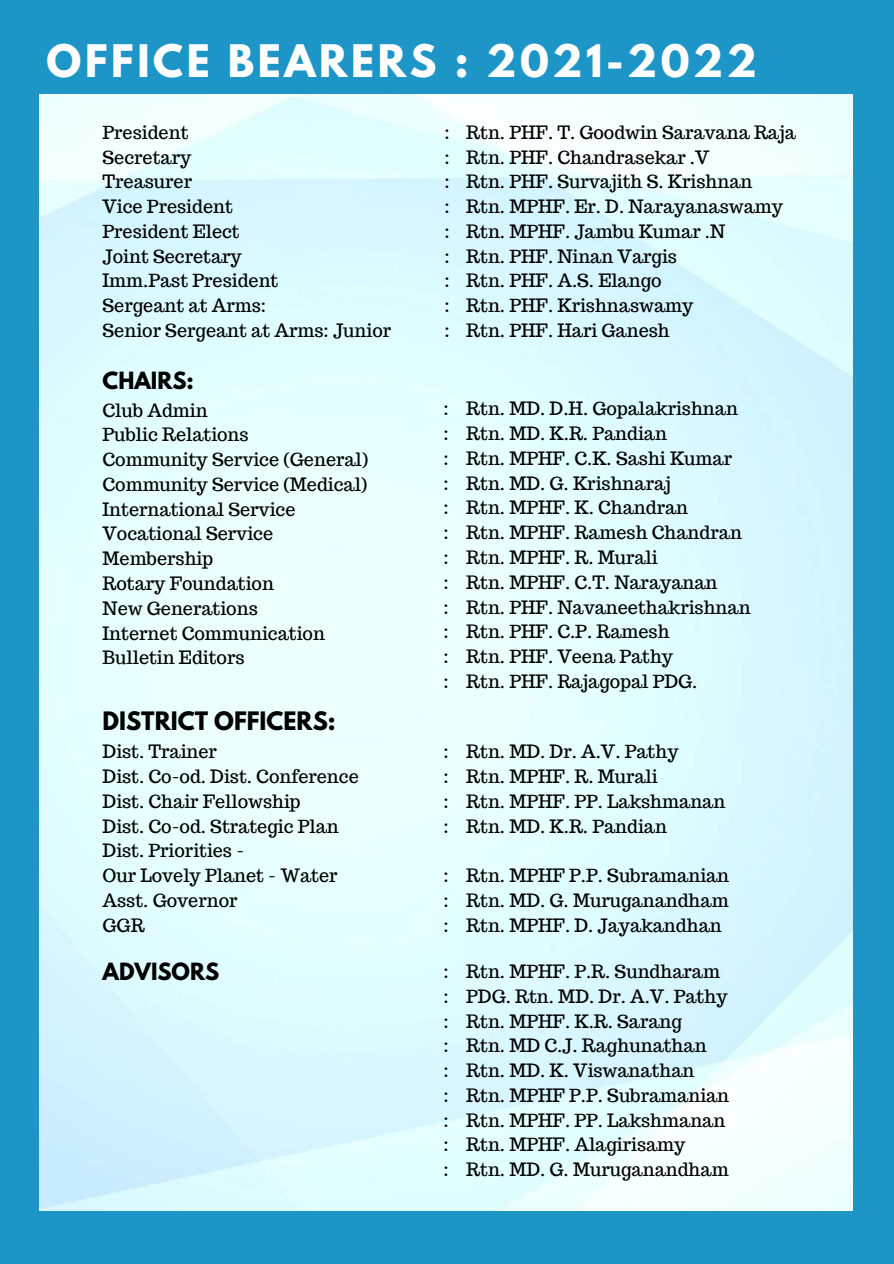
<style>
.page{position:relative;width:894px;height:1264px;background:#fff}
.page>*{position:absolute;margin:0;border:0;box-sizing:border-box;transform-origin:0 0}
.t1{font:700 39.75px "League Spartan";letter-spacing:.09em;color:#fff}
.t2{font:700 22.5px "League Spartan";color:#000}
.t3{font:700 21px "League Spartan";color:#000}
.t4{font:18px/24.8px "Trocchi";color:#000}
</style>
<div class="page">
<div style="left:0;top:0;width:893px;height:1263px;background:#1d96c7"></div>
<img style="left:39px;top:95px;width:813px;height:1115px">
<h1 class="t1" style="left:47px;top:41px;width:711px">OFFICE BEARERS : 2021-2022</h1>
<p class="t4" style="left:102px;top:120px;width:290px">President<br>Secretary<br>Treasurer<br>Vice President<br>President Elect<br>Joint Secretary<br>Imm.Past President<br>Sergeant at Arms:<br>Senior Sergeant at Arms: Junior</p>
<p class="t4" style="left:466px;top:120px;width:331px">Rtn. PHF. T. Goodwin Saravana Raja<br>Rtn. PHF. Chandrasekar .V<br>Rtn. PHF. Survajith S. Krishnan<br>Rtn. MPHF. Er. D. Narayanaswamy<br>Rtn. MPHF. Jambu Kumar .N<br>Rtn. PHF. Ninan Vargis<br>Rtn. PHF. A.S. Elango<br>Rtn. PHF. Krishnaswamy<br>Rtn. PHF. Hari Ganesh</p>
<p class="t4" style="left:444px;top:120px;width:7px;text-align:justify">: : : : : : : : :</p>
<p class="t3" style="left:102px;top:370px;width:93px">CHAIRS:</p>
<p class="t4" style="left:102px;top:397px;width:267px">Club Admin<br>Public Relations<br>Community Service (General)<br>Community Service (Medical)<br>International Service<br>Vocational Service<br>Membership<br>Rotary Foundation<br>New Generations<br>Internet Communication<br>Bulletin Editors</p>
<p class="t4" style="left:443px;top:396px;width:7px;text-align:justify">: : : : : : : : : : : :</p>
<p class="t4" style="left:466px;top:396px;width:286px">Rtn. MD. D.H. Gopalakrishnan<br>Rtn. MD. K.R. Pandian<br>Rtn. MPHF. C.K. Sashi Kumar<br>Rtn. MD. G. Krishnaraj<br>Rtn. MPHF. K. Chandran<br>Rtn. MPHF. Ramesh Chandran<br>Rtn. MPHF. R. Murali<br>Rtn. MPHF. C.T. Narayanan<br>Rtn. PHF. Navaneethakrishnan<br>Rtn. PHF. C.P. Ramesh<br>Rtn. PHF. Veena Pathy<br>Rtn. PHF. Rajagopal PDG.</p>
<p class="t2" style="left:102px;top:709px;width:235px">DISTRICT OFFICERS:</p>
<p class="t4" style="left:102px;top:739px;width:258px">Dist. Trainer<br>Dist. Co-od. Dist. Conference<br>Dist. Chair Fellowship<br>Dist. Co-od. Strategic Plan<br>Dist. Priorities -<br>Our Lovely Planet - Water<br>Asst. Governor<br>GGR</p>
<p class="t4" style="left:466px;top:739px;width:260px">Rtn. MD. Dr. A.V. Pathy<br>Rtn. MPHF. R. Murali<br>Rtn. MPHF. PP. Lakshmanan<br>Rtn. MD. K.R. Pandian</p>
<p class="t4" style="left:466px;top:863px;width:264px;text-align:justify">Rtn. MPHF P.P. Subramanian Rtn. MD. G. Muruganandham Rtn. MPHF. D. Jayakandhan</p>
<p class="t4" style="left:443px;top:739px;width:7px;text-align:justify">: : : :</p>
<p class="t4" style="left:443px;top:863px;width:7px;text-align:justify">: : :</p>
<p class="t4" style="left:443px;top:958px;width:7px;text-align:justify">: : : : : : : : :</p>
<p class="t3" style="left:102px;top:961px;width:118px">ADVISORS</p>
<p class="t4" style="left:466px;top:958px;width:264px">Rtn. MPHF. P.R. Sundharam<br>PDG. Rtn. MD. Dr. A.V. Pathy<br>Rtn. MPHF. K.R. Sarang<br>Rtn. MD C.J. Raghunathan<br>Rtn. MD. K. Viswanathan<br>Rtn. MPHF P.P. Subramanian<br>Rtn. MPHF. PP. Lakshmanan<br>Rtn. MPHF. Alagirisamy<br>Rtn. MD. G. Muruganandham</p>
</div>
